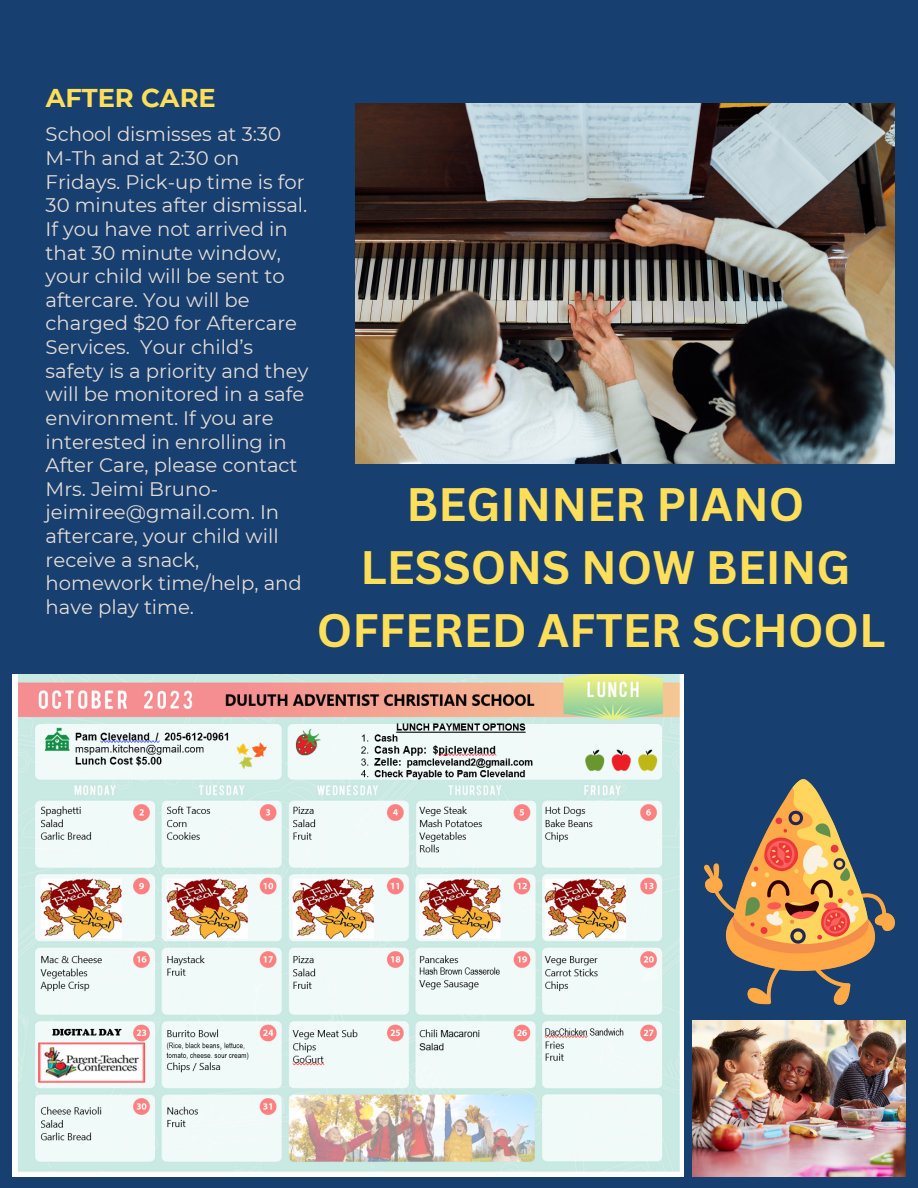
<style>
.page{position:relative;width:918px;height:1188px;background:#173f70}
.page>*{position:absolute;margin:0;border:0;box-sizing:border-box;transform-origin:0 0}
.t1{font:700 45.75px/63px "Canva Sans";color:#ffde59;text-align:center}
.t2{font:700 25.8px "Montserrat";color:#ffde59}
.t3{font:19.65px/23.7px "Montserrat";color:#e6ddd6}
</style>
<div class="page">
<img style="left:13px;top:675px;width:670px;height:501px">
<img style="left:692px;top:1021px;width:214px;height:156px">
<img style="left:704px;top:779px;width:190px;height:225px">
<img style="left:355px;top:104px;width:539px;height:360px">
<p class="t2" style="left:46px;top:82px;width:172px">AFTER CARE</p>
<p class="t3" style="left:46px;top:123px;width:264px">School dismisses at 3:30<br>M-Th and at 2:30 on<br>Fridays. Pick-up time is for<br>30 minutes after dismissal.<br>If you have not arrived in that 30 minute window, your child will be sent to aftercare. You will be charged $20 for Aftercare<br>Services. Your child’s safety is a priority and they will be monitored in a safe environment. If you are interested in enrolling in<br>After Care, please contact<br>Mrs. Jeimi Bruno&shy;jeimiree@gmail.com. In aftercare, your child will receive a snack, homework time/help, and have play time.</p>
<p class="t1" style="left:317px;top:472px;width:570px">BEGINNER PIANO<br>LESSONS NOW BEING<br>OFFERED AFTER SCHOOL</p>
</div>
